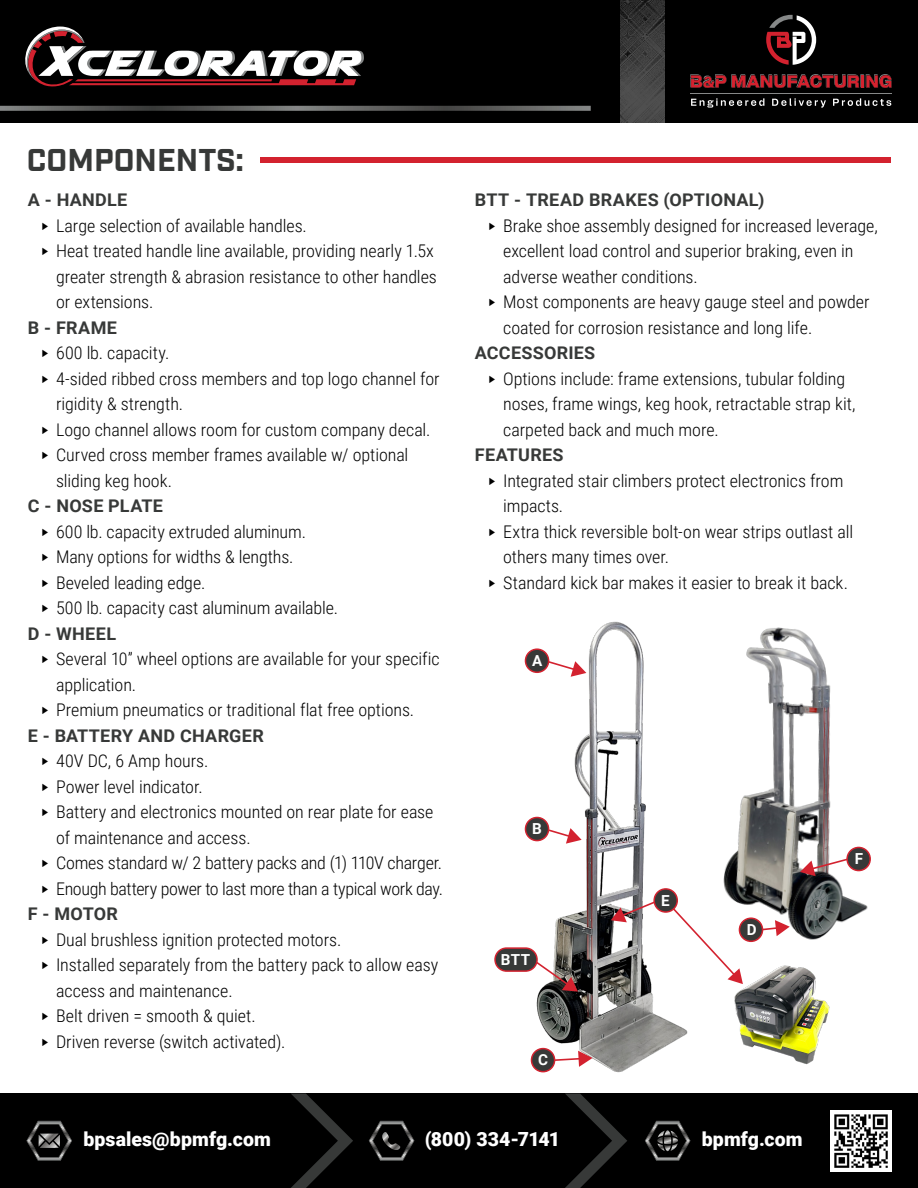
<style>
.page{position:relative;width:918px;height:1188px;background:#fff}
.page>*{position:absolute;margin:0;border:0;box-sizing:border-box;transform-origin:0 0}
.t1{font:700 31.5px "Industry";color:#373938}
.t2{font:900 19.5px "Roboto";letter-spacing:.005em;color:#fff}
.t3{font:300 17.4px/25.5px "Roboto Condensed";letter-spacing:-.005em;color:#000}
.t4{font:700 17.4px "Roboto";letter-spacing:.015em;color:#373938}
.t5{font:700 15.15px "Roboto";color:#fff}
</style>
<div class="page">
<div style="left:0;top:0;width:918px;height:122px;background:#000"></div>
<svg style="left:0;top:106px;width:591px;height:5px;background:#5c5d5c"></svg>
<img style="left:621px;top:0;width:43px;height:122px">
<svg style="left:766px;top:15px;width:50px;height:50px"></svg>
<svg style="left:691px;top:98px;width:73px;height:10px"></svg>
<svg style="left:772px;top:98px;width:54px;height:10px"></svg>
<svg style="left:833px;top:98px;width:58px;height:8px"></svg>
<hr style="left:690px;top:93px;width:202px;height:1px;background:#868888">
<svg style="left:690px;top:74px;width:202px;height:14px"></svg>
<svg style="left:25px;top:27px;width:339px;height:60px"></svg>
<img style="left:723px;top:627px;width:145px;height:313px">
<div style="left:261px;top:157px;width:630px;height:5px;background:#d3222f"></div>
<img style="left:535px;top:621px;width:153px;height:452px">
<img style="left:734px;top:966px;width:96px;height:98px">
<svg style="left:800px;top:847px;width:71px;height:29px"></svg>
<svg style="left:525px;top:648px;width:61px;height:29px"></svg>
<svg style="left:525px;top:817px;width:57px;height:27px"></svg>
<svg style="left:531px;top:1048px;width:62px;height:24px"></svg>
<svg style="left:611px;top:888px;width:179px;height:96px"></svg>
<svg style="left:494px;top:947px;width:84px;height:45px"></svg>
<div style="left:0;top:1094px;width:918px;height:94px;background:#000"></div>
<svg style="left:565px;top:1094px;width:62px;height:94px"></svg>
<svg style="left:291px;top:1094px;width:62px;height:94px"></svg>
<svg style="left:369px;top:1121px;width:45px;height:40px"></svg>
<svg style="left:26px;top:1121px;width:46px;height:40px"></svg>
<svg style="left:645px;top:1121px;width:45px;height:40px"></svg>
<img style="left:831px;top:1110px;width:61px;height:61px">
<h1 class="t1" style="left:27px;top:141px;width:218px">COMPONENTS:</h1>
<p class="t4" style="left:28px;top:188px;width:101px">A - HANDLE</p>
<p class="t3" style="left:41px;top:212px;width:267px">‣ Large selection of available handles.</p>
<p class="t3" style="left:41px;top:238px;width:394px">‣ Heat treated handle line available, providing nearly 1.5x</p>
<p class="t3" style="left:56px;top:263px;width:382px">greater strength &amp; abrasion resistance to other handles</p>
<p class="t3" style="left:56px;top:289px;width:99px">or extensions.</p>
<p class="t4" style="left:28px;top:316px;width:91px">B - FRAME</p>
<p class="t3" style="left:41px;top:340px;width:130px">‣ 600 lb. capacity.</p>
<p class="t3" style="left:41px;top:365px;width:400px">‣ 4-sided ribbed cross members and top logo channel for</p>
<p class="t3" style="left:56px;top:391px;width:129px">rigidity &amp; strength.</p>
<p class="t3" style="left:41px;top:416px;width:391px">‣ Logo channel allows room for custom company decal.</p>
<p class="t3" style="left:41px;top:442px;width:369px">‣ Curved cross member frames available w/ optional</p>
<p class="t3" style="left:56px;top:467px;width:118px">sliding keg hook.</p>
<p class="t4" style="left:28px;top:494px;width:136px">C - NOSE PLATE</p>
<p class="t3" style="left:41px;top:518px;width:299px">‣ 600 lb. capacity extruded aluminum.<br>‣ Many options for widths &amp; lengths.<br>‣ Beveled leading edge.<br>‣ 500 lb. capacity cast aluminum available.</p>
<p class="t4" style="left:28px;top:621px;width:90px">D - WHEEL</p>
<p class="t3" style="left:41px;top:646px;width:400px">‣ Several 10” wheel options are available for your specific</p>
<p class="t3" style="left:56px;top:671px;width:82px">application.</p>
<p class="t3" style="left:41px;top:697px;width:375px">‣ Premium pneumatics or traditional flat free options.</p>
<p class="t4" style="left:28px;top:723px;width:238px">E - BATTERY AND CHARGER</p>
<p class="t3" style="left:41px;top:748px;width:169px">‣ 40V DC, 6 Amp hours.</p>
<p class="t3" style="left:41px;top:773px;width:163px">‣ Power level indicator.</p>
<p class="t3" style="left:41px;top:799px;width:394px">‣ Battery and electronics mounted on rear plate for ease</p>
<p class="t3" style="left:56px;top:824px;width:196px">of maintenance and access.</p>
<p class="t3" style="left:41px;top:850px;width:403px">‣ Comes standard w/ 2 battery packs and (1) 110V charger.</p>
<p class="t3" style="left:41px;top:875px;width:403px">‣ Enough battery power to last more than a typical work day.</p>
<p class="t4" style="left:28px;top:902px;width:92px">F - MOTOR</p>
<p class="t3" style="left:41px;top:926px;width:302px">‣ Dual brushless ignition protected motors.</p>
<p class="t3" style="left:41px;top:952px;width:398px">‣ Installed separately from the battery pack to allow easy</p>
<p class="t3" style="left:56px;top:977px;width:178px">access and maintenance.</p>
<p class="t3" style="left:41px;top:1003px;width:216px">‣ Belt driven = smooth &amp; quiet.</p>
<p class="t3" style="left:41px;top:1028px;width:246px">‣ Driven reverse (switch activated).</p>
<p class="t4" style="left:475px;top:188px;width:291px">BTT - TREAD BRAKES (OPTIONAL)</p>
<p class="t3" style="left:488px;top:212px;width:391px">‣ Brake shoe assembly designed for increased leverage,</p>
<p class="t3" style="left:503px;top:238px;width:352px">excellent load control and superior braking, even in</p>
<p class="t3" style="left:503px;top:263px;width:196px">adverse weather conditions.</p>
<p class="t3" style="left:488px;top:289px;width:383px">‣ Most components are heavy gauge steel and powder</p>
<p class="t3" style="left:503px;top:314px;width:311px">coated for corrosion resistance and long life.</p>
<p class="t4" style="left:475px;top:341px;width:122px">ACCESSORIES</p>
<p class="t3" style="left:503px;top:365px;width:354px;text-indent:-15px">‣ Options include: frame extensions, tubular folding noses, frame wings, keg hook, retractable strap kit, carpeted back and much more.</p>
<p class="t4" style="left:475px;top:443px;width:90px">FEATURES</p>
<p class="t3" style="left:488px;top:467px;width:357px">‣ Integrated stair climbers protect electronics from</p>
<p class="t3" style="left:503px;top:492px;width:62px">impacts.</p>
<p class="t3" style="left:488px;top:518px;width:366px">‣ Extra thick reversible bolt-on wear strips outlast all</p>
<p class="t3" style="left:503px;top:543px;width:168px">others many times over.</p>
<p class="t3" style="left:488px;top:569px;width:361px">‣ Standard kick bar makes it easier to break it back.</p>
<p class="t5" style="left:532px;top:650px;width:12px">A</p>
<p class="t5" style="left:532px;top:818px;width:11px">B</p>
<p class="t5" style="left:501px;top:949px;width:31px">BTT</p>
<p class="t5" style="left:538px;top:1049px;width:11px">C</p>
<p class="t5" style="left:661px;top:890px;width:10px">E</p>
<p class="t5" style="left:747px;top:919px;width:11px">D</p>
<p class="t5" style="left:855px;top:848px;width:10px">F</p>
<p class="t2" style="left:83px;top:1126px;width:189px">bpsales@bpmfg.com</p>
<p class="t2" style="left:425px;top:1125px;width:137px">(800) 334-7141</p>
<p class="t2" style="left:702px;top:1126px;width:102px">bpmfg.com</p>
</div>
